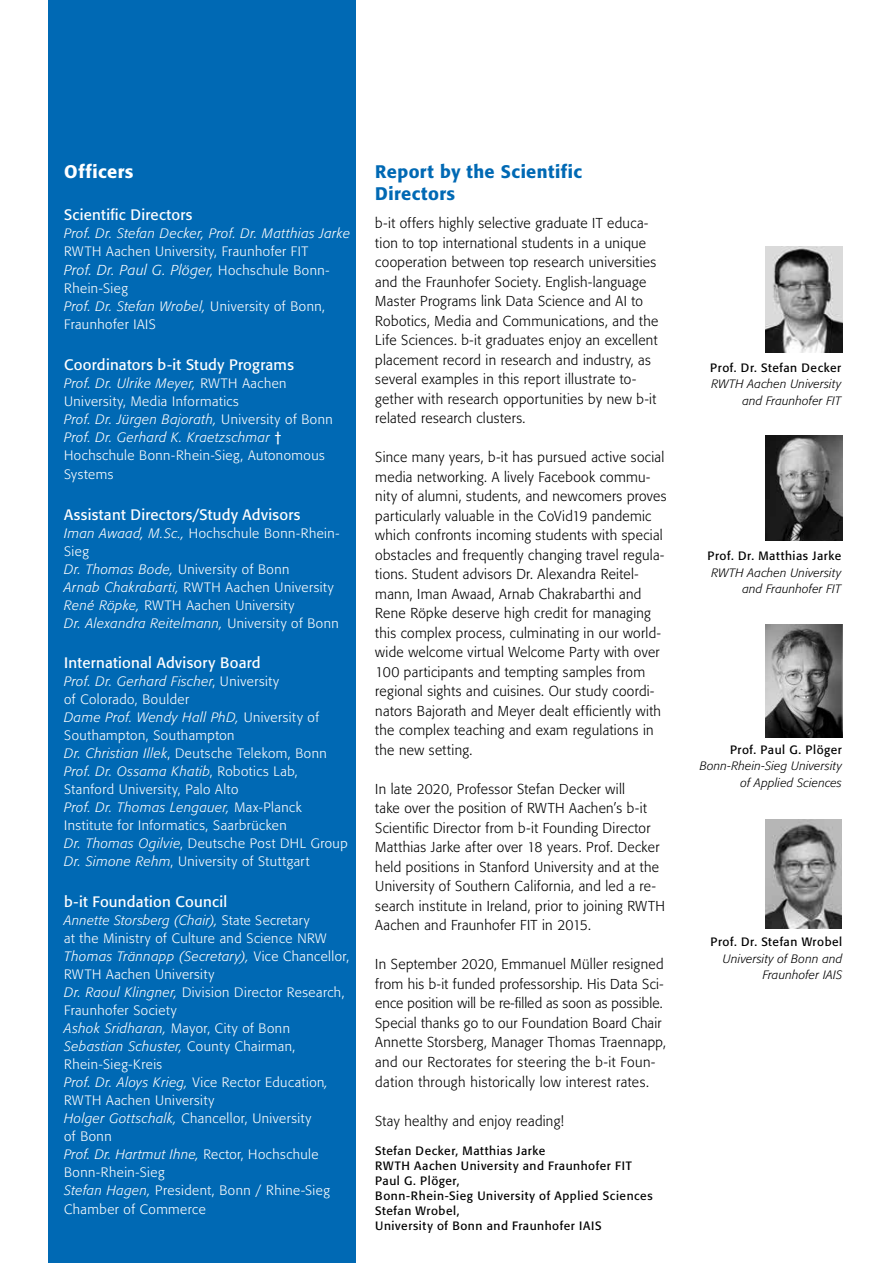
<style>
.page{position:relative;width:893px;height:1263px;background:#fff}
.page>*{position:absolute;margin:0;border:0;box-sizing:border-box;transform-origin:0 0}
.t1{font:500 18px/22.5px "Formata BQ";letter-spacing:.025em;color:#0069b4}
.t2{font:500 18px "Formata BQ";letter-spacing:.025em;color:#fff}
.t3{font:15px "Formata BQ";letter-spacing:.02em;color:#fff}
.t4{font:300 14.25px/19.5px "Formata BQ";letter-spacing:.025em;color:#000}
.t5{font:italic 300 14.25px "Formata BQ";letter-spacing:.035em;color:#fff}
.t6{font:300 13.5px/18px "Formata BQ";letter-spacing:.035em;color:#fff}
.t7{font:italic 300 13.5px "Formata BQ";letter-spacing:.035em;color:#fff}
.t8{font:12px/15px "Formata BQ";letter-spacing:.045em;color:#000}
.t9{font:italic 300 12px/16.5px "Formata BQ";letter-spacing:.02em;color:#000;text-align:right}
.s1{font-size:13.5px}
.s2{font-style:normal;font-size:13.5px}
.s3{font-style:italic}
.s4{font-weight:400}
</style>
<div class="page">
<div style="left:48px;top:0;width:308px;height:1263px;background:#0069b4"></div>
<img style="left:765px;top:624px;width:77px;height:114px">
<img style="left:766px;top:247px;width:76px;height:105px">
<img style="left:765px;top:819px;width:77px;height:109px">
<img style="left:766px;top:435px;width:76px;height:106px">
<p class="t2" style="left:64px;top:160px;width:71px">Officers</p>
<p class="t3" style="left:64px;top:205px;width:130px">Scientific Directors</p>
<p class="t7" style="left:64px;top:225px;width:287px">Prof. Dr. Stefan Decker, Prof. Dr. Matthias Jarke</p>
<p class="t6" style="left:64px;top:242px;width:246px">RWTH Aachen University, Fraunhofer FIT</p>
<p class="t5" style="left:64px;top:262px;width:267px">Prof. Dr. Paul G. Plöger<span class="s1">,</span> <span class="s2">Hochschule Bonn-</span></p>
<p class="t6" style="left:64px;top:280px;width:262px">Rhein-Sieg<br><span class="s3">Prof. Dr. Stefan Wrobel,</span> University of Bonn,<br>Fraunhofer IAIS</p>
<p class="t3" style="left:64px;top:355px;width:231px">Coordinators b-it Study Programs</p>
<p class="t6" style="left:64px;top:374px;width:270px"><span class="s3">Prof. Dr. Ulrike Meyer,</span> RWTH Aachen University, Media Informatics<br><span class="s3">Prof. Dr. Jürgen Bajorath,</span> University of Bonn <span class="s3">Prof. Dr. Gerhard K. Kraetzschmar</span> <span class="s4">† </span>Hochschule Bonn-Rhein-Sieg, Autonomous</p>
<p class="t6" style="left:64px;top:466px;width:51px">Systems</p>
<p class="t3" style="left:64px;top:505px;width:238px">Assistant Directors/Study Advisors</p>
<p class="t6" style="left:64px;top:524px;width:277px"><span class="s3">Iman Awaad, M.Sc.,</span> Hochschule Bonn-Rhein-Sieg<br><span class="s3">Dr. Thomas Bode,</span> University of Bonn<br><span class="s3">Arnab Chakrabarti,</span> RWTH Aachen University <span class="s3">René Röpke,</span> RWTH Aachen University<br><span class="s3">Dr. Alexandra Reitelmann,</span> University of Bonn</p>
<p class="t3" style="left:64px;top:654px;width:198px">International Advisory Board</p>
<p class="t6" style="left:64px;top:673px;width:285px"><span class="s3">Prof. Dr. Gerhard Fischer</span>, University<br>of Colorado, Boulder<br><span class="s3">Dame Prof. Wendy Hall PhD,</span> University of Southampton, Southampton<br><span class="s3">Dr. Christian Illek</span>, Deutsche Telekom, Bonn <span class="s3">Prof. Dr. Ossama Khatib</span>, Robotics Lab, Stanford University, Palo Alto<br><span class="s3">Prof. Dr. Thomas Lengauer,</span> Max-Planck Institute for Informatics, Saarbrücken<br><span class="s3">Dr. Thomas Ogilvie</span>, Deutsche Post DHL Group <span class="s3">Dr. Simone Rehm</span>, University of Stuttgart</p>
<p class="t3" style="left:64px;top:892px;width:164px">b-it Foundation Council</p>
<p class="t6" style="left:64px;top:911px;width:287px"><span class="s3">Annette Storsberg (Chair),</span> State Secretary<br>at the Ministry of Culture and Science NRW <span class="s3">Thomas Trännapp (Secretary),</span> Vice Chancellor, RWTH Aachen University<br><span class="s3">Dr. Raoul Klingner,</span> Division Director Research, Fraunhofer Society<br><span class="s3">Ashok Sridharan,</span> Mayor, City of Bonn <span class="s3">Sebastian Schuster,</span> County Chairman, Rhein-Sieg-Kreis<br><span class="s3">Prof. Dr. Aloys Krieg,</span> Vice Rector Education<span class="s3">, </span>RWTH Aachen University<br><span class="s3">Holger Gottschalk,</span> Chancellor, University<br>of Bonn<br><span class="s3">Prof. Dr. Hartmut Ihne,</span> Rector, Hochschule Bonn-Rhein-Sieg<br><span class="s3">Stefan Hagen,</span> President, Bonn / Rhine-Sieg</p>
<p class="t6" style="left:64px;top:1201px;width:143px">Chamber of Commerce</p>
<p class="t1" style="left:375px;top:160px;width:208px">Report by the Scientific<br>Directors</p>
<p class="t4" style="left:375px;top:214px;width:285px">b-it offers highly selective graduate IT educa&shy;tion to top international students in a unique cooperation between top research universities and the Fraunhofer Society. English-language Master Programs link Data Science and AI to Robotics, Media and Communications, and the Life Sciences. b-it graduates enjoy an excellent placement record in research and industry, as several examples in this report illustrate to&shy;gether with research opportunities by new b-it related research clusters.</p>
<p class="t4" style="left:375px;top:448px;width:293px">Since many years, b-it has pursued active social media networking. A lively Facebook commu&shy;nity of alumni, students, and newcomers proves particularly valuable in the CoVid19 pandemic which confronts incoming students with special obstacles and frequently changing travel regula&shy;tions. Student advisors Dr. Alexandra Reitel&shy;mann, Iman Awaad, Arnab Chakrabarthi and Rene Röpke deserve high credit for managing this complex process, culminating in our world&shy;wide welcome virtual Welcome Party with over 100 participants and tempting samples from regional sights and cuisines. Our study coordi&shy;nators Bajorath and Meyer dealt efficiently with the complex teaching and exam regulations in the new setting.</p>
<p class="t4" style="left:375px;top:779px;width:291px">In late 2020, Professor Stefan Decker will<br>take over the position of RWTH Aachen’s b-it Scientific Director from b-it Founding Director Matthias Jarke after over 18 years. Prof. Decker held positions in Stanford University and at the University of Southern California, and led a re&shy;search institute in Ireland, prior to joining RWTH Aachen and Fraunhofer FIT in 2015.</p>
<p class="t4" style="left:375px;top:955px;width:292px">In September 2020, Emmanuel Müller resigned from his b-it funded professorship. His Data Sci&shy;ence position will be re-filled as soon as possible.<br>Special thanks go to our Foundation Board Chair Annette Storsberg, Manager Thomas Traennapp, and our Rectorates for steering the b-it Foun&shy;dation through historically low interest rates.</p>
<p class="t4" style="left:375px;top:1111px;width:190px">Stay healthy and enjoy reading!</p>
<p class="t8" style="left:375px;top:1143px;width:279px">Stefan Decker, Matthias Jarke<br>RWTH Aachen University and Fraunhofer FIT<br>Paul G. Plöger,<br>Bonn-Rhein-Sieg University of Applied Sciences<br>Stefan Wrobel,<br>University of Bonn and Fraunhofer IAIS</p>
<p class="t8" style="left:710px;top:360px;width:132px">Prof. Dr. Stefan Decker</p>
<p class="t9" style="left:711px;top:376px;width:131px">RWTH Aachen University and Fraunhofer FIT</p>
<p class="t8" style="left:707px;top:549px;width:135px">Prof. Dr. Matthias Jarke</p>
<p class="t9" style="left:711px;top:564px;width:131px">RWTH Aachen University and Fraunhofer FIT</p>
<p class="t8" style="left:730px;top:742px;width:113px">Prof. Paul G. Plöger</p>
<p class="t9" style="left:700px;top:758px;width:144px">Bonn-Rhein-Sieg University of Applied Sciences</p>
<p class="t8" style="left:710px;top:934px;width:133px">Prof. Dr. Stefan Wrobel</p>
<p class="t9" style="left:723px;top:950px;width:121px">University of Bonn and<br>Fraunhofer IAIS</p>
</div>
